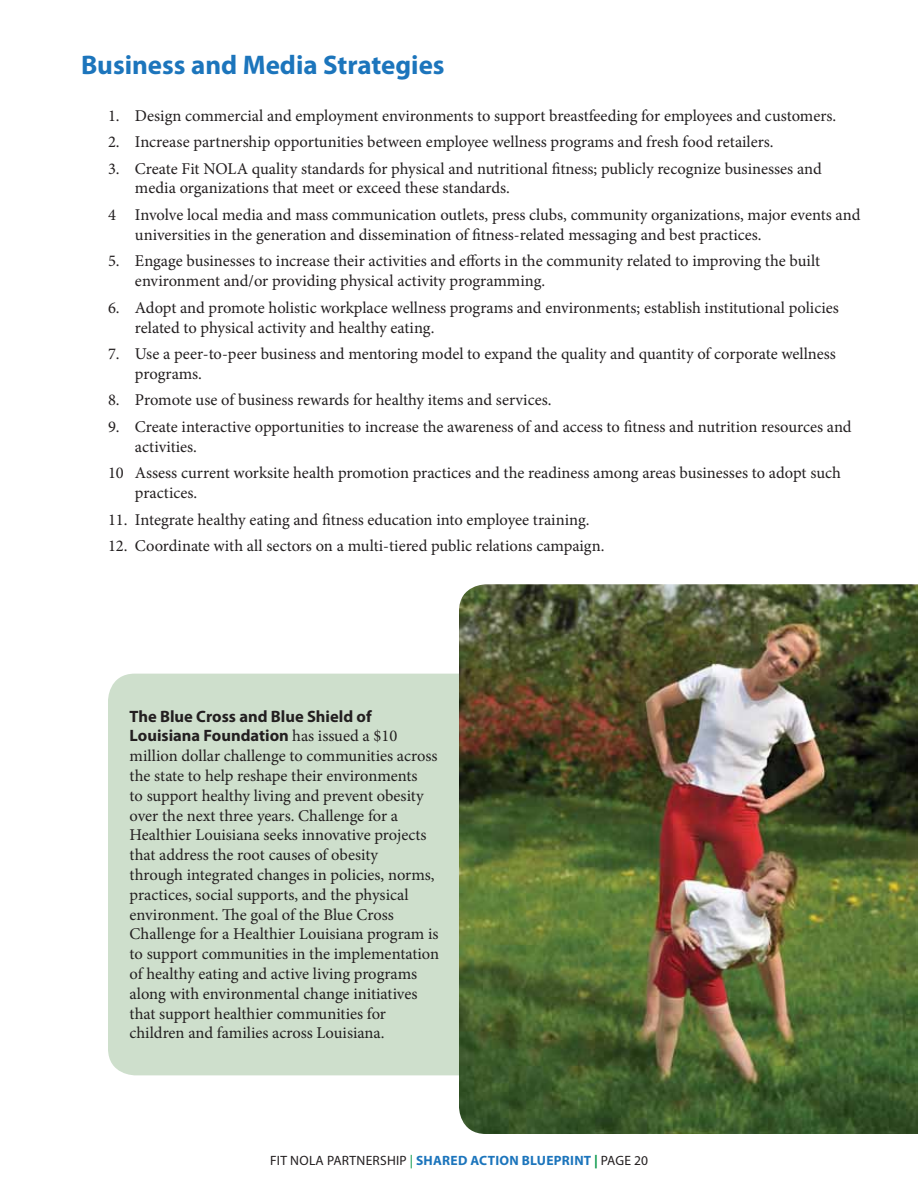
<style>
.page{position:relative;width:918px;height:1188px;background:#fff}
.page>*{position:absolute;margin:0;border:0;box-sizing:border-box;transform-origin:0 0}
.t1{font:700 27px "Myriad Pro";color:#1c75bc}
.t2{font:16.5px/19.8px "Minion Pro";color:#231f20}
.t3{font:700 16.5px/19.8px "Myriad Pro";color:#231f20}
.t4{font:13.5px "Myriad Pro";letter-spacing:.02em;color:#231f20}
.s1{font-family:"Minion Pro";font-weight:400}
.s2{color:#009444}
.s3{font-weight:700;color:#1c75bc}
.s4{font-weight:700;color:#009444}
</style>
<div class="page">
<div style="left:108px;top:674px;width:665px;height:401px;background:#cedfcc;border-radius:27px"></div>
<img style="left:459px;top:584px;width:459px;height:550px">
<h1 class="t1" style="left:81px;top:48px;width:365px">Business and Media Strategies</h1>
<p class="t2" style="left:108px;top:106px;width:730px">1. Design commercial and employment environments to support breastfeeding for employees and customers.</p>
<p class="t2" style="left:108px;top:132px;width:667px">2. Increase partnership opportunities between employee wellness programs and fresh food retailers.</p>
<p class="t2" style="left:135px;top:159px;width:688px;text-indent:-27px">3. Create Fit NOLA quality standards for physical and nutritional fitness; publicly recognize businesses and media organizations that meet or exceed these standards.</p>
<p class="t2" style="left:135px;top:205px;width:727px;text-indent:-27px">4 Involve local media and mass communication outlets, press clubs, community organizations, major events and universities in the generation and dissemination of fitness-related messaging and best practices.</p>
<p class="t2" style="left:135px;top:251px;width:687px;text-indent:-27px">5. Engage businesses to increase their activities and efforts in the community related to improving the built environment and/or providing physical activity programming.</p>
<p class="t2" style="left:135px;top:298px;width:705px;text-indent:-27px">6. Adopt and promote holistic workplace wellness programs and environments; establish institutional policies related to physical activity and healthy eating.</p>
<p class="t2" style="left:135px;top:344px;width:703px;text-indent:-27px">7. Use a peer-to-peer business and mentoring model to expand the quality and quantity of corporate wellness programs.</p>
<p class="t2" style="left:108px;top:390px;width:445px">8. Promote use of business rewards for healthy items and services.</p>
<p class="t2" style="left:135px;top:417px;width:718px;text-indent:-27px">9. Create interactive opportunities to increase the awareness of and access to fitness and nutrition resources and activities.</p>
<p class="t2" style="left:135px;top:463px;width:707px;text-indent:-27px">10 Assess current worksite health promotion practices and the readiness among areas businesses to adopt such practices.</p>
<p class="t2" style="left:108px;top:510px;width:483px">11. Integrate healthy eating and fitness education into employee training.</p>
<p class="t2" style="left:108px;top:536px;width:498px">12. Coordinate with all sectors on a multi-tiered public relations campaign.</p>
<p class="t3" style="left:130px;top:706px;width:269px">The Blue Cross and Blue Shield of<br>Louisiana Foundation <span class="s1">has issued a $10</span></p>
<p class="t2" style="left:130px;top:746px;width:311px">million dollar challenge to communities across the state to help reshape their environments<br>to support healthy living and prevent obesity over the next three years. Challenge for a Healthier Louisiana seeks innovative projects that address the root causes of obesity<br>through integrated changes in policies, norms, practices, social supports, and the physical environment. The goal of the Blue Cross Challenge for a Healthier Louisiana program is to support communities in the implementation of healthy eating and active living programs along with environmental change initiatives that support healthier communities for children and families across Louisiana.</p>
<p class="t4" style="left:270px;top:1152px;width:379px">FIT NOLA PARTNERSHIP <span class="s2">|</span> <span class="s3">Shared Action Blueprint</span> <span class="s4">|</span> PAGE 20</p>
</div>
